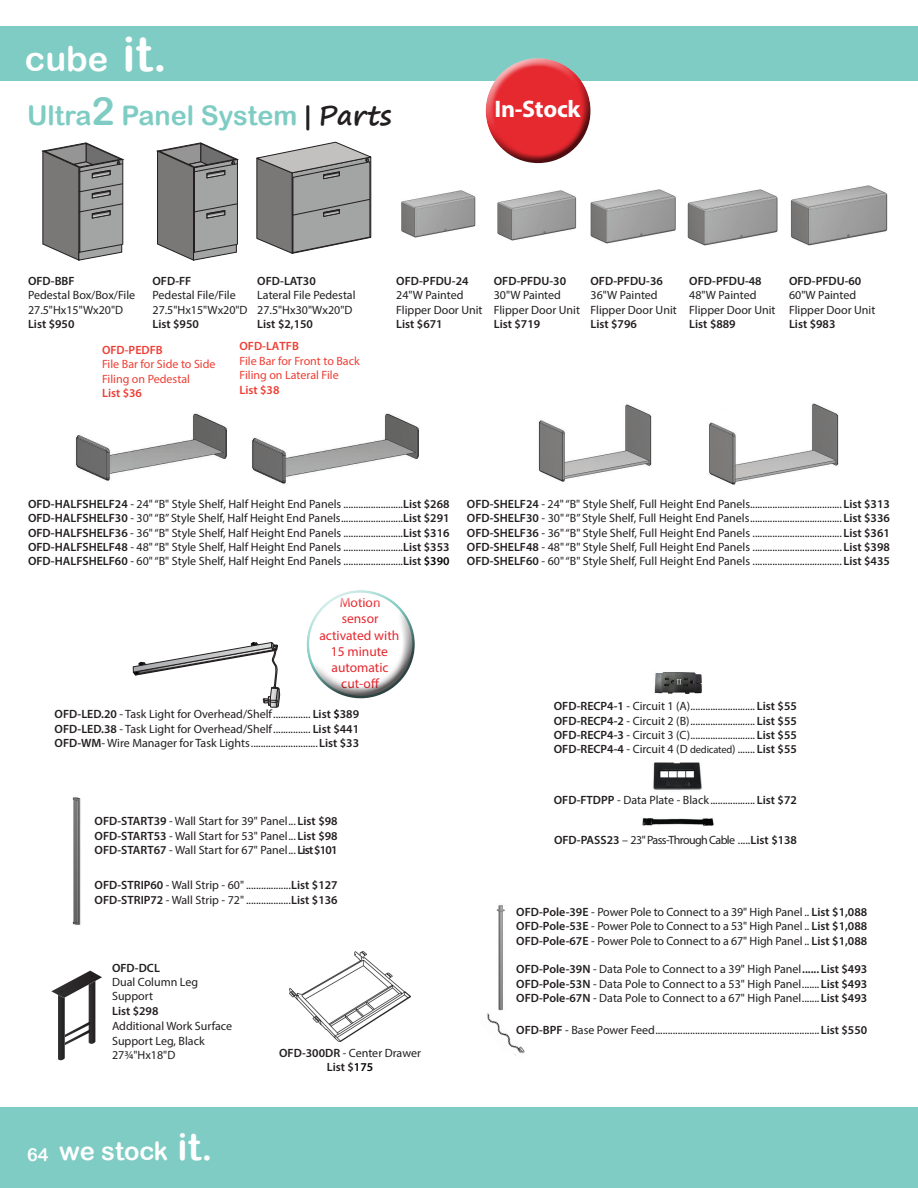
<style>
.page{position:relative;width:918px;height:1188px;background:#fff}
.page>*{position:absolute;margin:0;border:0;box-sizing:border-box;transform-origin:0 0}
.t1{font:34.5px "Arial Rounded MT Bold";color:#fff}
.t2{font:27px "Arial Rounded MT Bold";color:#7eccc3}
.t3{font:25.5px "Arial Rounded MT Bold";color:#fff}
.t4{font:700 24px "Myriad Pro";letter-spacing:-.01em;color:#fff}
.t5{font:13.5px/16.2px "Myriad Pro";color:#e6282f;text-align:center}
.t6{font:12px/14.4px "Myriad Pro";color:#231f20}
.t7{font:600 12px/14.4px "Myriad Pro";color:#231f20;text-align:center}
.t8{font:12px/14.4px "Myriad Pro";color:#ee3e34}
.t9{font:12px "Myriad Pro";letter-spacing:-.05em;color:#231f20}
.t10{font:600 12px "Myriad Pro";color:#ee3e34}
.s1{font-size:48px}
.s2{font-size:39px}
.s3{color:#231f20}
.s4{font-family:"Segoe Print";font-weight:700;color:#231f20}
.s5{font-weight:600}
.s6{font-weight:600;color:#040503}
.s7{font-size:18px}
.s8{font-size:37.5px}
.s9{font-weight:400}
.s10{color:#040503}
.s11{font-size:10.5px}
</style>
<div class="page">
<div style="left:0;top:26px;width:915px;height:55px;background:#7eccc3"></div>
<hr style="left:915px;top:26px;width:3px;height:55px;background:#7eccc3">
<div style="left:0;top:1107px;width:918px;height:81px;background:#7eccc3"></div>
<img style="left:709px;top:403px;width:130px;height:82px">
<img style="left:252px;top:413px;width:167px;height:71px">
<img style="left:538px;top:404px;width:114px;height:78px">
<img style="left:75px;top:413px;width:152px;height:68px">
<img style="left:687px;top:189px;width:91px;height:57px">
<img style="left:590px;top:189px;width:86px;height:54px">
<img style="left:497px;top:191px;width:80px;height:50px">
<img style="left:401px;top:191px;width:75px;height:47px">
<svg style="left:133px;top:642px;width:147px;height:66px"></svg>
<img style="left:486px;top:1013px;width:39px;height:43px">
<img style="left:496px;top:904px;width:9px;height:107px">
<svg style="left:51px;top:971px;width:51px;height:89px"></svg>
<svg style="left:43px;top:143px;width:80px;height:117px;background:#8d8c8c"></svg>
<svg style="left:157px;top:143px;width:81px;height:117px;background:#8d8c8c"></svg>
<svg style="left:257px;top:142px;width:114px;height:112px;background:#a1a1a0"></svg>
<img style="left:72px;top:797px;width:9px;height:128px">
<img style="left:290px;top:951px;width:120px;height:91px">
<img style="left:790px;top:185px;width:98px;height:61px">
<img style="left:653px;top:762px;width:49px;height:28px">
<img style="left:654px;top:672px;width:48px;height:23px">
<img style="left:642px;top:818px;width:72px;height:8px">
<div style="left:304px;top:606px;width:116px;height:92px;background:#231f20;opacity:.75"></div>
<div style="left:485px;top:55px;width:105px;height:85px;background:#fff;opacity:.75"></div>
<div style="left:485px;top:74px;width:114px;height:89px;background:#231f20;opacity:.75"></div>
<h1 class="t1" style="left:25px;top:39px;width:144px">cube <span class="s1">it.</span></h1>
<h2 class="t2" style="left:27px;top:99px;width:366px">Ultra<span class="s2">2</span> Panel System <span class="s3">|</span> <span class="s4">Parts</span></h2>
<h3 class="t4" style="left:494px;top:93px;width:88px">In-Stock</h3>
<p class="t7" style="left:28px;top:274px;width:48px">OFD-BBF</p>
<p class="t6" style="left:28px;top:288px;width:109px">Pedestal Box/Box/File<br>27.5"Hx15"Wx20"D</p>
<p class="t7" style="left:28px;top:317px;width:48px">List $950</p>
<p class="t7" style="left:153px;top:274px;width:40px">OFD-FF</p>
<p class="t6" style="left:153px;top:288px;width:97px">Pedestal File/File<br>27.5"Hx15"Wx20"D</p>
<p class="t7" style="left:153px;top:317px;width:48px">List $950</p>
<p class="t7" style="left:257px;top:274px;width:60px">OFD-LAT30</p>
<p class="t6" style="left:257px;top:288px;width:100px">Lateral File Pedestal<br>27.5"Hx30"Wx20"D</p>
<p class="t7" style="left:257px;top:317px;width:57px">List $2,150</p>
<p class="t10" style="left:102px;top:342px;width:62px">OFD-PEDFB</p>
<p class="t8" style="left:102px;top:357px;width:115px">File Bar for Side to Side<br>Filing on Pedestal</p>
<p class="t10" style="left:102px;top:385px;width:41px">List $36</p>
<p class="t10" style="left:240px;top:339px;width:61px">OFD-LATFB</p>
<p class="t8" style="left:240px;top:353px;width:122px">File Bar for Front to Back<br>Filing on Lateral File</p>
<p class="t10" style="left:240px;top:382px;width:41px">List $38</p>
<p class="t7" style="left:396px;top:274px;width:74px">OFD-PFDU-24</p>
<p class="t6" style="left:396px;top:288px;width:88px">24"W Painted<br>Flipper Door Unit</p>
<p class="t7" style="left:396px;top:317px;width:48px">List $671</p>
<p class="t7" style="left:494px;top:274px;width:74px">OFD-PFDU-30</p>
<p class="t6" style="left:494px;top:288px;width:88px">30"W Painted<br>Flipper Door Unit</p>
<p class="t7" style="left:494px;top:317px;width:48px">List $719</p>
<p class="t7" style="left:591px;top:274px;width:74px">OFD-PFDU-36</p>
<p class="t6" style="left:591px;top:288px;width:88px">36"W Painted<br>Flipper Door Unit</p>
<p class="t7" style="left:591px;top:317px;width:48px">List $796</p>
<p class="t7" style="left:689px;top:274px;width:74px">OFD-PFDU-48</p>
<p class="t6" style="left:689px;top:288px;width:88px">48"W Painted<br>Flipper Door Unit</p>
<p class="t7" style="left:689px;top:317px;width:48px">List $889</p>
<p class="t7" style="left:789px;top:274px;width:74px">OFD-PFDU-60</p>
<p class="t6" style="left:789px;top:288px;width:88px">60"W Painted<br>Flipper Door Unit</p>
<p class="t7" style="left:789px;top:317px;width:48px">List $983</p>
<p class="t6" style="left:28px;top:496px;width:423px;text-align:justify"><span class="s5">OFD-HALFSHELF24</span> - 24" “B" Style Shelf, Half Height End Panels ........................<span class="s5">List $268<br>OFD-HALFSHELF30</span> - 30" “B” Style Shelf, Half Height End Panels.........................<span class="s5">List $291<br>OFD-HALFSHELF36</span> - 36" “B" Style Shelf, Half Height End Panels ........................<span class="s5">List $316<br>OFD-HALFSHELF48</span> - 48" “B" Style Shelf, Half Height End Panels ........................<span class="s5">List $353<br>OFD-HALFSHELF60</span> - 60" “B" Style Shelf, Half Height End Panels ........................<span class="s5">List</span> <span class="s6">$390</span></p>
<p class="t6" style="left:467px;top:496px;width:425px;text-align:justify"><span class="s5">OFD-SHELF24</span> - 24" “B" Style Shelf, Full Height End Panels..................................... <span class="s5">List $313<br>OFD-SHELF30</span> - 30" “B” Style Shelf, Full Height End Panels..................................... <span class="s5">List $336<br>OFD-SHELF36</span> - 36" “B" Style Shelf, Full Height End Panels .................................... <span class="s5">List $361<br>OFD-SHELF48</span> - 48" “B" Style Shelf, Full Height End Panels .................................... <span class="s5">List $398<br>OFD-SHELF60</span> - 60" “B" Style Shelf, Full Height End Panels .................................... <span class="s5">List $435</span></p>
<p class="t5" style="left:319px;top:594px;width:81px">Motion sensor activated with<br>15 minute automatic cut-off</p>
<p class="t6" style="left:55px;top:707px;width:306px;text-align:justify"><span class="s5">OFD-LED.20</span> - Task Light for Overhead/Shelf............... <span class="s5">List</span> <span class="s6">$</span><span class="s5">389<br>OFD-LED.38</span> - Task Light for Overhead/Shelf............... <span class="s5">List $441<br>OFD-WM</span>- Wire Manager for Task Lights...........................<span class="s5">List $33</span></p>
<p class="t6" style="left:95px;top:814px;width:244px;text-align:justify"><span class="s5">OFD-START39</span> - Wall Start for 39" Panel... <span class="s5">List $98<br>OFD-START53</span> - Wall Start for 53" Panel... <span class="s5">List $98<br>OFD-START67</span> - Wall Start for 67" Panel... <span class="s5">List $101</span></p>
<p class="t6" style="left:95px;top:878px;width:244px"><span class="s5">OFD-STRIP60</span> - Wall Strip - 60" ..................<span class="s5">List $127<br>OFD-STRIP72</span> - Wall Strip - 72" ..................<span class="s5">List $136</span></p>
<p class="t7" style="left:112px;top:960px;width:49px">OFD-DCL</p>
<p class="t6" style="left:112px;top:975px;width:88px">Dual Column Leg<br>Support</p>
<p class="t7" style="left:112px;top:1003px;width:48px">List $298</p>
<p class="t6" style="left:112px;top:1019px;width:122px">Additional Work Surface<br>Support Leg, Black<br>27¾"Hx18"D</p>
<h3 class="t3" style="left:27px;top:1136px;width:187px"><span class="s7">64</span> we stock <span class="s8">it.</span></h3>
<p class="t7" style="left:279px;top:1045px;width:143px">OFD-300DR <span class="s9">- Center Drawer<br></span>List $<span class="s10">175</span></p>
<p class="t6" style="left:554px;top:699px;width:245px;text-align:justify"><span class="s5">OFD-RECP4-1</span> - Circuit 1 (A).......................... <span class="s5">List $55<br>OFD-RECP4-2</span> - Circuit 2 (B).......................... <span class="s5">List $55<br>OFD-RECP4-3</span> - Circuit 3 (C).......................... <span class="s5">List $55<br>OFD-RECP4-4</span> - Circuit 4 (D <span class="s11">dedicated</span>) ....... <span class="s5">List $55</span></p>
<p class="t6" style="left:554px;top:793px;width:245px"><span class="s5">OFD-FTDPP</span> - Data Plate - Black.................. <span class="s5">List $72</span></p>
<p class="t9" style="left:554px;top:833px;width:244px"><span class="s5">OFD-PASS23</span> – 23" Pass-Through Cable .....<span class="s5">List $138</span></p>
<p class="t6" style="left:516px;top:904px;width:352px;text-align:justify"><span class="s5">OFD-Pole-39E</span> - Power Pole to Connect to a 39" High Panel .. <span class="s5">List $1,088<br>OFD-Pole-53E</span> - Power Pole to Connect to a 53" High Panel .. <span class="s5">List $1,088<br>OFD-Pole-67E</span> - Power Pole to Connect to a 67" High Panel .. <span class="s5">List $1,088</span></p>
<p class="t6" style="left:516px;top:962px;width:353px;text-align:justify"><span class="s5">OFD-Pole-39N</span> - Data Pole to Connect to a 39" High Panel<span class="s5">...... List $493<br>OFD-Pole-53N</span> - Data Pole to Connect to a 53" High Panel....... <span class="s5">List $493<br>OFD-Pole-67N</span> - Data Pole to Connect to a 67" High Panel....... <span class="s5">List $493</span></p>
<p class="t6" style="left:516px;top:1023px;width:353px"><span class="s5">OFD-BPF</span> - Base Power Feed.................................................................. <span class="s5">List $550</span></p>
</div>
